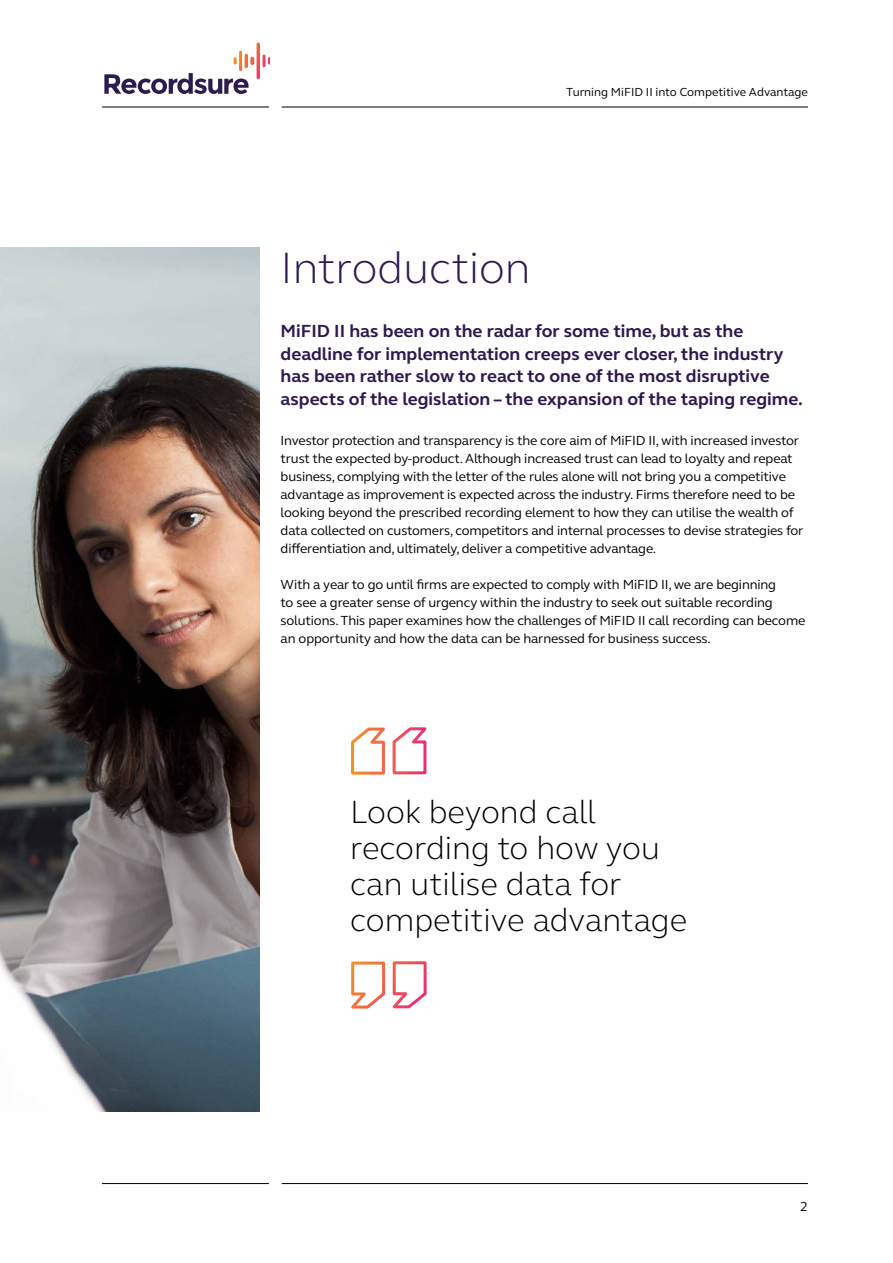
<style>
.page{position:relative;width:893px;height:1263px;background:#fff}
.page>*{position:absolute;margin:0;border:0;box-sizing:border-box;transform-origin:0 0}
.t1{font:300 45px "FS Elliot";color:#2d184f}
.t2{font:300 33px/36px "FS Elliot";color:#000}
.t3{font:700 18px/22.5px "FS Elliot";color:#2d184f}
.t4{font:13.5px/18px "FS Elliot";letter-spacing:-.01em;color:#000}
.t5{font:12px "FS Elliot";color:#000}
</style>
<div class="page">
<hr style="left:282px;top:107px;width:526px;height:1px;background:#000">
<hr style="left:282px;top:1183px;width:526px;height:1px;background:#000">
<hr style="left:102px;top:107px;width:167px;height:1px;background:#000">
<hr style="left:102px;top:1183px;width:167px;height:1px;background:#000">
<svg style="left:104px;top:43px;width:166px;height:51px"></svg>
<img style="left:0;top:247px;width:259px;height:864px">
<svg style="left:351px;top:727px;width:76px;height:48px"></svg>
<svg style="left:351px;top:961px;width:76px;height:48px"></svg>
<p class="t5" style="left:566px;top:84px;width:243px">Turning MiFID II into Competitive Advantage</p>
<h1 class="t1" style="left:281px;top:238px;width:251px">Introduction</h1>
<h3 class="t3" style="left:281px;top:319px;width:524px">MiFID II has been on the radar for some time, but as the deadline for implementation creeps ever closer, the industry has been rather slow to react to one of the most disruptive aspects of the legislation – the expansion of the taping regime.</h3>
<p class="t4" style="left:281px;top:431px;width:524px">Investor protection and transparency is the core aim of MiFID II, with increased investor trust the expected by-product. Although increased trust can lead to loyalty and repeat business, complying with the letter of the rules alone will not bring you a competitive advantage as improvement is expected across the industry. Firms therefore need to be looking beyond the prescribed recording element to how they can utilise the wealth of data collected on customers, competitors and internal processes to devise strategies for differentiation and, ultimately, deliver a competitive advantage.</p>
<p class="t4" style="left:281px;top:575px;width:526px">With a year to go until firms are expected to comply with MiFID II, we are beginning<br>to see a greater sense of urgency within the industry to seek out suitable recording solutions. This paper examines how the challenges of MiFID II call recording can become an opportunity and how the data can be harnessed for business success.</p>
<h2 class="t2" style="left:350px;top:793px;width:338px">Look beyond call recording to how you can utilise data for competitive advantage</h2>
<p class="t4" style="left:800px;top:1197px;width:9px">2</p>
</div>
